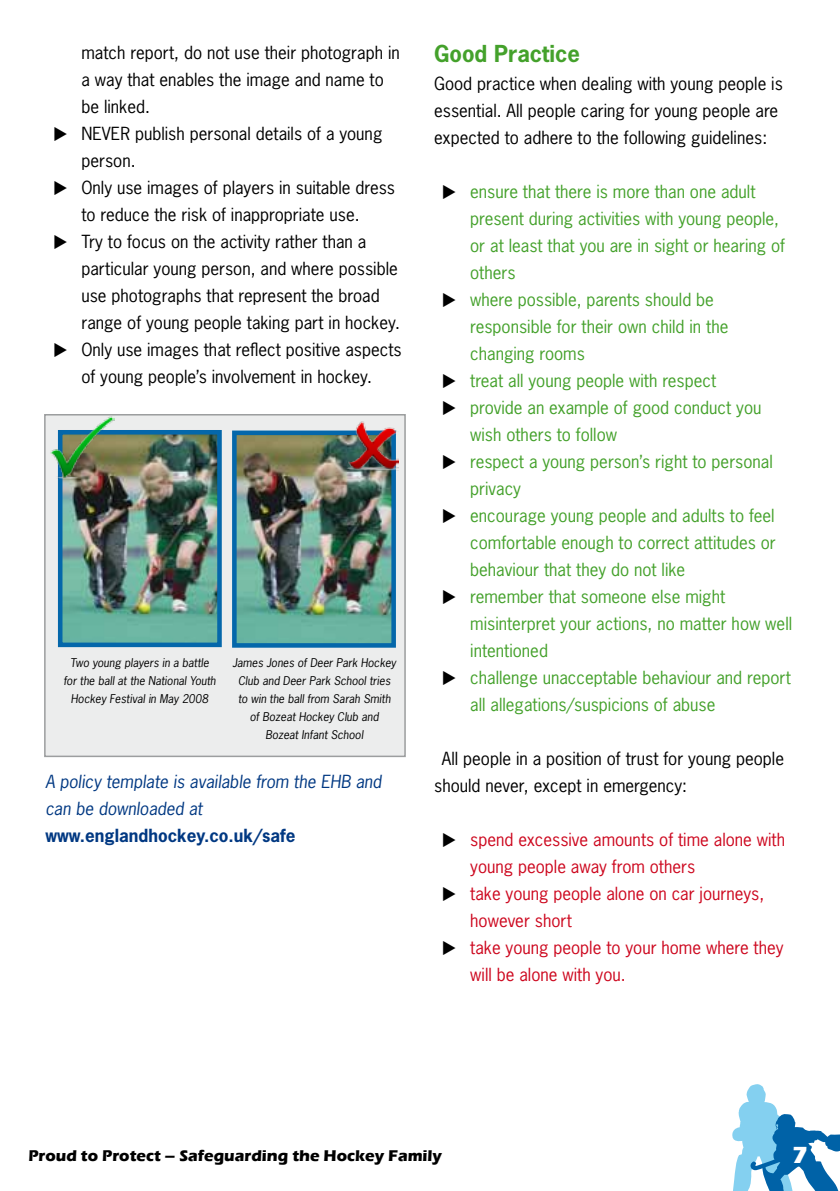
<style>
.page{position:relative;width:840px;height:1191px;background:#fff}
.page>*{position:absolute;margin:0;border:0;box-sizing:border-box;transform-origin:0 0}
.t1{font:700 24px "Eras ITC";color:#fff}
.t2{font:700 22px "News Gothic Std";color:#44a12b}
.t3{font:17px/27px "News Gothic Std";color:#000}
.t4{font:17px/27px "News Gothic Std";color:#44a12b}
.t5{font:17px/27px "News Gothic Std";color:#cd071e}
.t6{font:italic 17px/27px "News Gothic Std";color:#003882}
.t7{font:700 17px "News Gothic Std";color:#003882}
.t8{font:700 16px "Eras ITC";color:#000}
.t9{font:italic 11.4px/18.2px "News Gothic Std";color:#000;text-align:center}
</style>
<div class="page">
<svg style="left:732px;top:1084px;width:107px;height:107px"></svg>
<div style="left:44px;top:414px;width:361px;height:343px;background:#eceded;border:2px solid #9c9e9f"></div>
<img style="left:64px;top:436px;width:152px;height:205px">
<div style="left:58px;top:430px;width:164px;height:217px;border:5px solid #0467aa"></div>
<img style="left:46px;top:414px;width:69px;height:67px">
<img style="left:238px;top:436px;width:151px;height:205px">
<div style="left:232px;top:430px;width:163px;height:217px;border:5px solid #0467aa"></div>
<img style="left:342px;top:421px;width:56px;height:50px">
<p class="t3" style="left:81px;top:39px;width:321px">match report, do not use their photograph in a way that enables the image and name to be linked.<br>NEVER publish personal details of a young person.<br>Only use images of players in suitable dress to reduce the risk of inappropriate use.<br>Try to focus on the activity rather than a particular young person, and where possible use photographs that represent the broad range of young people taking part in hockey.<br>Only use images that reflect positive aspects of young people’s involvement in hockey.</p>
<p class="t9" style="left:63px;top:653px;width:154px">Two young players in a battle for the ball at the National Youth<br>Hockey Festival in May 2008</p>
<p class="t9" style="left:232px;top:653px;width:165px">James Jones of Deer Park Hockey<br>Club and Deer Park School tries to win the ball from Sarah Smith of Bozeat Hockey Club and<br>Bozeat Infant School</p>
<p class="t6" style="left:45px;top:768px;width:337px">A policy template is available from the EHB and can be downloaded at</p>
<p class="t7" style="left:45px;top:824px;width:251px">www.englandhockey.co.uk/safe</p>
<p class="t2" style="left:434px;top:40px;width:147px">Good Practice</p>
<p class="t3" style="left:434px;top:69px;width:350px">Good practice when dealing with young people is essential. All people caring for young people are expected to adhere to the following guidelines:</p>
<p class="t4" style="left:470px;top:177px;width:323px">ensure that there is more than one adult present during activities with young people, or at least that you are in sight or hearing of others<br>where possible, parents should be responsible for their own child in the changing rooms<br>treat all young people with respect<br>provide an example of good conduct you wish others to follow<br>respect a young person’s right to personal privacy<br>encourage young people and adults to feel comfortable enough to correct attitudes or behaviour that they do not like<br>remember that someone else might misinterpret your actions, no matter how well intentioned<br>challenge unacceptable behaviour and report all allegations/suspicions of abuse</p>
<p class="t3" style="left:434px;top:744px;width:351px;text-indent:8px">All people in a position of trust for young people should never, except in emergency:</p>
<p class="t5" style="left:470px;top:825px;width:316px">spend excessive amounts of time alone with young people away from others<br>take young people alone on car journeys, however short<br>take young people to your home where they will be alone with you.</p>
<p class="t8" style="left:28px;top:1146px;width:415px">Proud to Protect – Safeguarding the Hockey Family</p>
<h1 class="t1" style="left:791px;top:1140px;width:17px">7</h1>
</div>
